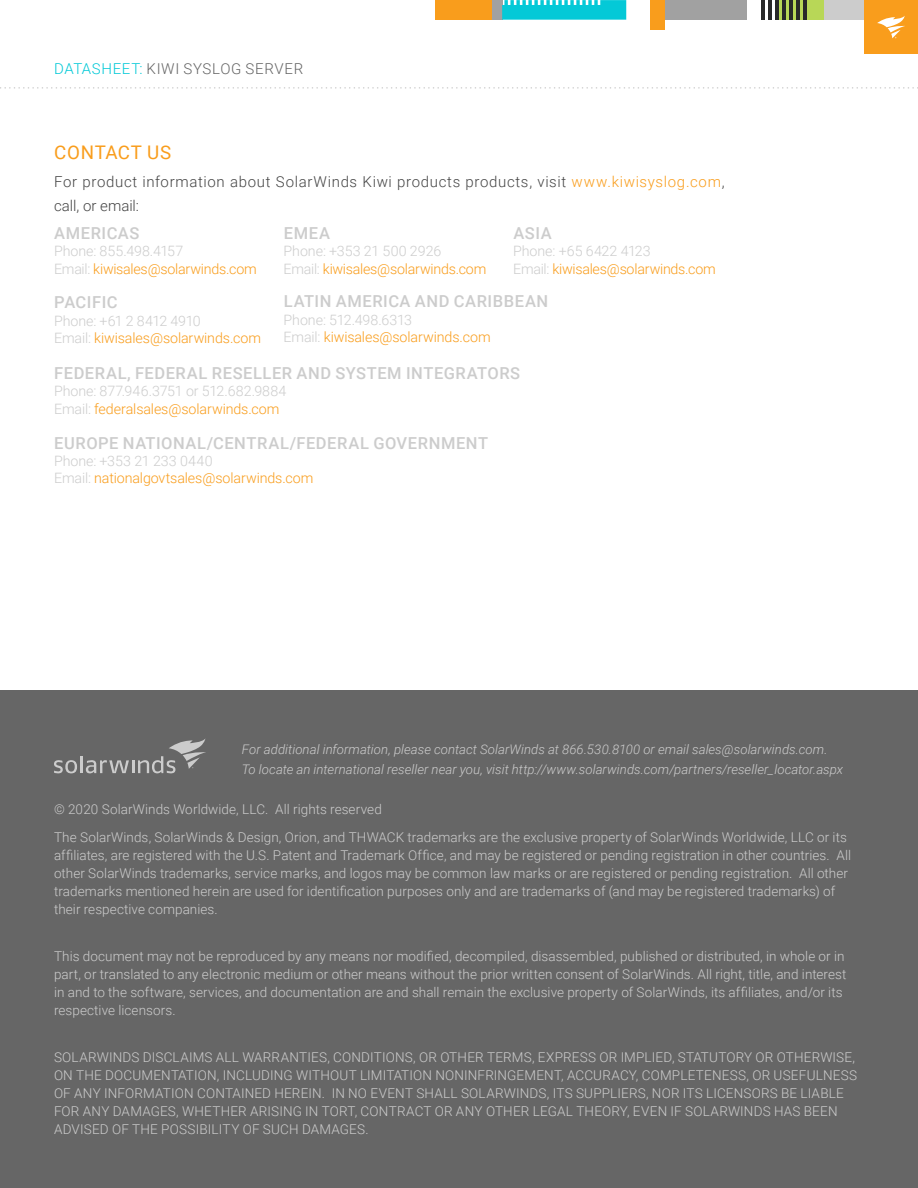
<style>
.page{position:relative;width:918px;height:1188px;background:#fff}
.page>*{position:absolute;margin:0;border:0;box-sizing:border-box;transform-origin:0 0}
.Section_Headline{font:18.75px "Roboto";letter-spacing:.035em;color:#f99d1c}
.Contact_Info_Header{font:500 16.5px "Roboto";letter-spacing:.035em;color:#ccc}
.Body_Copy{font:300 15px/24px "Roboto";letter-spacing:.045em;color:#444}
.t1{font:300 15px "Roboto";letter-spacing:.04em;color:#666}
.Contact_Info{font:300 14.25px "Roboto";letter-spacing:-.01em;color:#f99d1c}
.Contact_Info-2{font:300 14.25px "Roboto";letter-spacing:-.005em;color:#ccc}
.t2{font:300 13.5px/18px "Roboto";letter-spacing:.01em;color:#ccc}
.Footer_Contact_Info{font:italic 300 13.2px/19.5px "Roboto";letter-spacing:.005em;color:#ccc}
.s1{color:#04c9d7}
.s2{color:#f99d1c}
.s3{color:#ccc}
</style>
<div class="page">
<div style="left:650px;top:0;width:96px;height:20px;background:#a1a1a1"></div>
<div style="left:650px;top:0;width:14px;height:29px;background:#f99d1c"></div>
<div style="left:436px;top:0;width:56px;height:20px;background:#f99d1c"></div>
<div style="left:492px;top:0;width:10px;height:20px;background:#a1a1a1"></div>
<svg style="left:502px;top:0;width:124px;height:20px;background:#1fceda"></svg>
<div style="left:777px;top:0;width:74px;height:20px;background:#b8d757"></div>
<hr style="left:761px;top:0;width:3px;height:19px;background:#292929">
<hr style="left:768px;top:0;width:3px;height:19px;background:#292929">
<hr style="left:775px;top:0;width:3px;height:19px;background:#292929">
<hr style="left:782px;top:0;width:3px;height:19px;background:#292929">
<hr style="left:789px;top:0;width:3px;height:19px;background:#292929">
<hr style="left:796px;top:0;width:3px;height:19px;background:#292929">
<hr style="left:803px;top:0;width:3px;height:19px;background:#292929">
<div style="left:824px;top:0;width:40px;height:20px;background:#ccc"></div>
<svg style="left:0;top:87px;width:918px;height:2px"></svg>
<div style="left:864px;top:0;width:54px;height:54px;background:#f99d1c"></div>
<svg style="left:877px;top:16px;width:28px;height:22px"></svg>
<div style="left:0;top:690px;width:918px;height:498px;background:#666"></div>
<svg style="left:54px;top:760px;width:23px;height:13px"></svg>
<hr style="left:80px;top:756px;width:3px;height:17px;background:#ccc">
<svg style="left:86px;top:738px;width:120px;height:35px"></svg>
<p class="t1" style="left:54px;top:58px;width:251px"><span class="s1">DATASHEET:</span> KIWI SYSLOG SERVER</p>
<p class="Section_Headline" style="left:54px;top:139px;width:118px">CONTACT US</p>
<p class="Body_Copy" style="left:54px;top:169px;width:672px">For product information about SolarWinds Kiwi products products, visit <span class="s2">www.kiwisyslog.com</span>, call, or email:</p>
<p class="Contact_Info_Header" style="left:54px;top:221px;width:87px">AMERICAS</p>
<p class="Contact_Info-2" style="left:54px;top:241px;width:131px">Phone: 855.498.4157</p>
<p class="Contact_Info" style="left:54px;top:258px;width:204px"><span class="s3">Email:</span> kiwisales@solarwinds.com</p>
<p class="Contact_Info_Header" style="left:54px;top:291px;width:65px">PACIFIC</p>
<p class="Contact_Info-2" style="left:54px;top:311px;width:148px">Phone: +61 2 8412 4910</p>
<p class="Contact_Info" style="left:54px;top:328px;width:209px"><span class="s3">Email:</span> kiwisales@solarwinds.com</p>
<p class="Contact_Info_Header" style="left:513px;top:221px;width:40px">ASIA</p>
<p class="Contact_Info-2" style="left:513px;top:241px;width:139px">Phone: +65 6422 4123</p>
<p class="Contact_Info" style="left:513px;top:258px;width:204px"><span class="s3">Email:</span> kiwisales@solarwinds.com</p>
<p class="Contact_Info_Header" style="left:284px;top:290px;width:266px">LATIN AMERICA AND CARIBBEAN</p>
<p class="Contact_Info-2" style="left:284px;top:310px;width:130px">Phone: 512.498.6313</p>
<p class="Contact_Info" style="left:284px;top:327px;width:209px"><span class="s3">Email:</span> kiwisales@solarwinds.com</p>
<p class="Contact_Info_Header" style="left:54px;top:362px;width:467px">FEDERAL, FEDERAL RESELLER AND SYSTEM INTEGRATORS</p>
<p class="Contact_Info-2" style="left:54px;top:381px;width:234px">Phone: 877.946.3751 or 512.682.9884</p>
<p class="Contact_Info" style="left:54px;top:399px;width:227px"><span class="s3">Email:</span> federalsales@solarwinds.com</p>
<p class="Contact_Info_Header" style="left:54px;top:431px;width:435px">EUROPE NATIONAL/CENTRAL/FEDERAL GOVERNMENT</p>
<p class="Contact_Info-2" style="left:54px;top:451px;width:160px">Phone: +353 21 233 0440</p>
<p class="Contact_Info" style="left:54px;top:468px;width:261px"><span class="s3">Email:</span> nationalgovtsales@solarwinds.com</p>
<p class="Contact_Info_Header" style="left:284px;top:221px;width:48px">EMEA</p>
<p class="Contact_Info-2" style="left:284px;top:241px;width:159px">Phone: +353 21 500 2926</p>
<p class="Contact_Info" style="left:284px;top:258px;width:204px"><span class="s3">Email:</span> kiwisales@solarwinds.com</p>
<p class="Footer_Contact_Info" style="left:242px;top:739px;width:603px">For additional information, please contact SolarWinds at 866.530.8100 or email sales@solarwinds.com.<br>To locate an international reseller near you, visit http://www.solarwinds.com/partners/reseller_locator.aspx</p>
<p class="t2" style="left:54px;top:799px;width:329px">© 2020 SolarWinds Worldwide, LLC. All rights reserved</p>
<p class="t2" style="left:54px;top:828px;width:799px">The SolarWinds, SolarWinds &amp; Design, Orion, and THWACK trademarks are the exclusive property of SolarWinds Worldwide, LLC or its affiliates, are registered with the U.S. Patent and Trademark Office, and may be registered or pending registration in other countries. All other SolarWinds trademarks, service marks, and logos may be common law marks or are registered or pending registration. All other trademarks mentioned herein are used for identification purposes only and are trademarks of (and may be registered trademarks) of their respective companies.</p>
<p class="t2" style="left:54px;top:947px;width:794px">This document may not be reproduced by any means nor modified, decompiled, disassembled, published or distributed, in whole or in part, or translated to any electronic medium or other means without the prior written consent of SolarWinds. All right, title, and interest in and to the software, services, and documentation are and shall remain the exclusive property of SolarWinds, its affiliates, and/or its respective licensors.</p>
<p class="t2" style="left:54px;top:1048px;width:805px">SOLARWINDS DISCLAIMS ALL WARRANTIES, CONDITIONS, OR OTHER TERMS, EXPRESS OR IMPLIED, STATUTORY OR OTHERWISE, ON THE DOCUMENTATION, INCLUDING WITHOUT LIMITATION NONINFRINGEMENT, ACCURACY, COMPLETENESS, OR USEFULNESS OF ANY INFORMATION CONTAINED HEREIN. IN NO EVENT SHALL SOLARWINDS, ITS SUPPLIERS, NOR ITS LICENSORS BE LIABLE FOR ANY DAMAGES, WHETHER ARISING IN TORT, CONTRACT OR ANY OTHER LEGAL THEORY, EVEN IF SOLARWINDS HAS BEEN ADVISED OF THE POSSIBILITY OF SUCH DAMAGES.</p>
</div>
